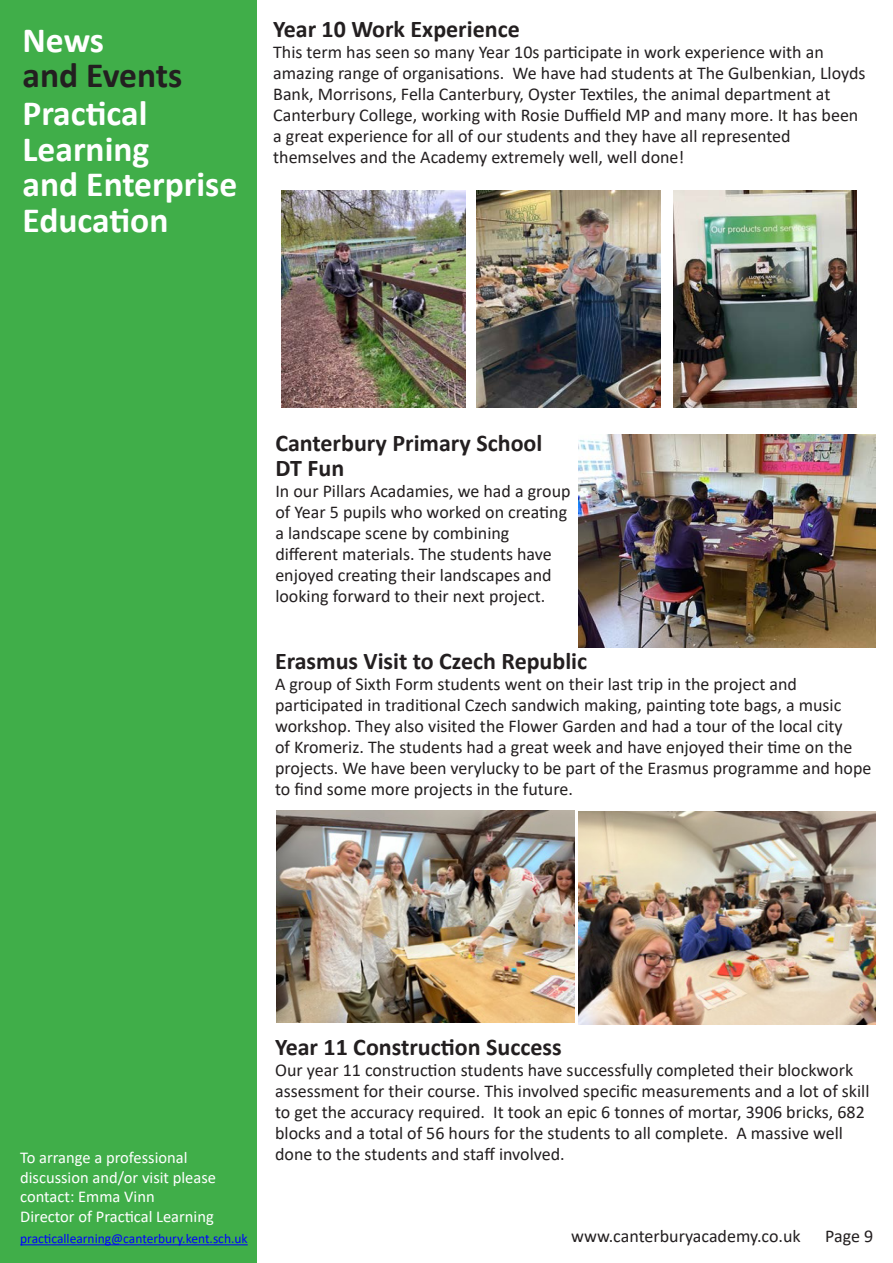
<style>
.page{position:relative;width:893px;height:1263px;background:#fff}
.page>*{position:absolute;margin:0;border:0;box-sizing:border-box;transform-origin:0 0}
.t1{font:700 35.55px "Calibri";color:#fff}
.t2{font:700 35.55px "Calibri";color:#231f20}
.t3{font:700 24px "Calibri";color:#231f20}
.t4{font:18px/21px "Calibri";color:#231f20}
.t5{font:16.5px "Calibri";color:#fff}
.t6{font:13.5px "Calibri";color:#00f}
</style>
<div class="page">
<div style="left:0;top:0;width:257px;height:1263px;background:#40ae49"></div>
<hr style="left:20px;top:1244px;width:228px;height:1px;background:#00f">
<img style="left:282px;top:191px;width:183px;height:217px">
<img style="left:578px;top:435px;width:298px;height:212px">
<img style="left:477px;top:191px;width:183px;height:217px">
<img style="left:673px;top:191px;width:183px;height:217px">
<img style="left:276px;top:810px;width:298px;height:213px">
<img style="left:578px;top:811px;width:298px;height:213px">
<p class="t1" style="left:23px;top:15px;width:83px">News</p>
<p class="t2" style="left:23px;top:50px;width:161px">and Events</p>
<p class="t1" style="left:23px;top:88px;width:126px">Practical</p>
<p class="t1" style="left:23px;top:124px;width:128px">Learning</p>
<p class="t1" style="left:23px;top:159px;width:216px">and Enterprise</p>
<p class="t1" style="left:23px;top:195px;width:147px">Education</p>
<p class="t3" style="left:273px;top:12px;width:248px">Year 10 Work Experience</p>
<p class="t4" style="left:273px;top:41px;width:552px">This term has seen so many Year 10s participate in work experience with an</p>
<p class="t4" style="left:273px;top:62px;width:594px">amazing range of organisations. We have had students at The Gulbenkian, Lloyds<br>Bank, Morrisons, Fella Canterbury, Oyster Textiles, the animal department at</p>
<p class="t4" style="left:273px;top:104px;width:587px">Canterbury College, working with Rosie Duffield MP and many more. It has been</p>
<p class="t4" style="left:273px;top:125px;width:519px">a great experience for all of our students and they have all represented</p>
<p class="t4" style="left:273px;top:146px;width:413px">themselves and the Academy extremely well, well done!</p>
<p class="t3" style="left:275px;top:426px;width:269px">Canterbury Primary School</p>
<p class="t3" style="left:275px;top:451px;width:70px">DT Fun</p>
<p class="t4" style="left:275px;top:480px;width:297px">In our Pillars Acadamies, we had a group</p>
<p class="t4" style="left:275px;top:501px;width:293px">of Year 5 pupils who worked on creating</p>
<p class="t4" style="left:275px;top:522px;width:236px">a landscape scene by combining</p>
<p class="t4" style="left:275px;top:543px;width:278px">different materials. The students have</p>
<p class="t4" style="left:275px;top:564px;width:278px">enjoyed creating their landscapes and</p>
<p class="t4" style="left:275px;top:585px;width:272px">looking forward to their next project.</p>
<p class="t3" style="left:275px;top:644px;width:314px">Erasmus Visit to Czech Republic</p>
<p class="t4" style="left:275px;top:673px;width:523px">A group of Sixth Form students went on their last trip in the project and</p>
<p class="t4" style="left:275px;top:694px;width:598px">participated in traditional Czech sandwich making, painting tote bags, a music workshop. They also visited the Flower Garden and had a tour of the local city<br>of Kromeriz. The students had a great week and have enjoyed their time on the projects. We have been verylucky to be part of the Erasmus programme and hope to find some more projects in the future.</p>
<p class="t5" style="left:20px;top:1146px;width:169px">To arrange a professional</p>
<p class="t5" style="left:20px;top:1166px;width:197px">discussion and/or visit please</p>
<p class="t5" style="left:20px;top:1185px;width:136px">contact: Emma Vinn</p>
<p class="t5" style="left:20px;top:1205px;width:195px">Director of Practical Learning</p>
<p class="t6" style="left:20px;top:1229px;width:229px">practicallearning@canterbury.kent.sch.uk</p>
<p class="t3" style="left:275px;top:1030px;width:288px">Year 11 Construction Success</p>
<p class="t4" style="left:275px;top:1059px;width:596px">Our year 11 construction students have successfully completed their blockwork assessment for their course. This involved specific measurements and a lot of skill to get the accuracy required. It took an epic 6 tonnes of mortar, 3906 bricks, 682 blocks and a total of 56 hours for the students to all complete. A massive well done to the students and staff involved.</p>
<p class="t4" style="left:571px;top:1225px;width:231px">www.canterburyacademy.co.uk</p>
<p class="t4" style="left:825px;top:1225px;width:50px">Page 9</p>
</div>
